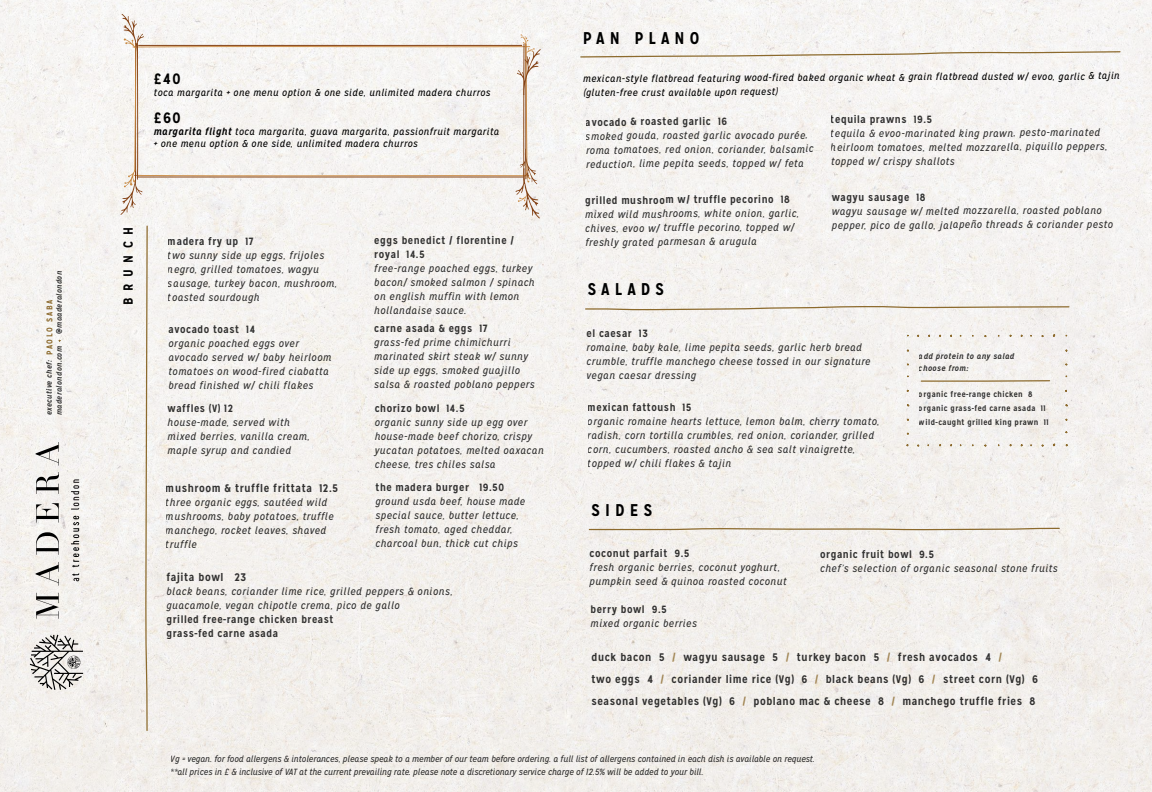
<style>
.page{position:relative;width:1152px;height:792px;background:#fff}
.page>*{position:absolute;margin:0;border:0;box-sizing:border-box;transform-origin:0 0}
.t1{font:700 17px "Mission Gothic";letter-spacing:.3em;color:#000}
.t2{font:700 15px "Mission Gothic";color:#000}
.t3{font:700 13.2px "Mission Gothic";letter-spacing:.5em;color:#000}
.t4{font:700 11px/22px "Mission Gothic";letter-spacing:.05em;color:#000}
.t5{font:italic 10.5px/14px "Mission Gothic";letter-spacing:.05em;color:#000}
.t6{font:700 10.5px/14px "Mission Gothic";letter-spacing:.05em;color:#000}
.t7{font:italic 10px/14.9px "Mission Gothic";letter-spacing:.05em;color:#000}
.t8{font:italic 9px/13px "Mission Gothic";color:#000}
.t9{font:700 8.3px "Mission Gothic";letter-spacing:.2em;color:#8c6a2d}
.t10{font:700 8px/14px "Mission Gothic";letter-spacing:.05em;color:#000}
.t11{font:italic 700 8px/12px "Mission Gothic";letter-spacing:.05em;color:#000}
.t12{font:italic 700 7.6px/9.8px "Mission Gothic";letter-spacing:.05em;color:#000}
.s1{font-style:normal}
.s2{font-weight:700}
.s3{color:#8c6a2d}
</style>
<div class="page">
<img style="left:0;top:0;width:1152px;height:792px">
<svg style="left:56px;top:339px;width:7px;height:4px"></svg>
<svg style="left:588px;top:527px;width:473px;height:4px;background:#d2c5b0"></svg>
<svg style="left:36px;top:593px;width:23px;height:26px"></svg>
<svg style="left:36px;top:562px;width:23px;height:24px"></svg>
<svg style="left:36px;top:532px;width:23px;height:23px"></svg>
<svg style="left:36px;top:503px;width:23px;height:20px"></svg>
<svg style="left:36px;top:472px;width:23px;height:22px"></svg>
<svg style="left:36px;top:442px;width:23px;height:24px"></svg>
<svg style="left:71px;top:479px;width:8px;height:31px"></svg>
<svg style="left:71px;top:516px;width:8px;height:51px"></svg>
<svg style="left:72px;top:573px;width:7px;height:8px"></svg>
<svg style="left:30px;top:635px;width:53px;height:55px"></svg>
<svg style="left:971px;top:443px;width:4px;height:4px"></svg>
<svg style="left:997px;top:443px;width:4px;height:4px"></svg>
<svg style="left:1008px;top:443px;width:5px;height:6px"></svg>
<svg style="left:905px;top:443px;width:5px;height:6px"></svg>
<svg style="left:1020px;top:441px;width:3px;height:8px"></svg>
<svg style="left:1029px;top:443px;width:4px;height:4px"></svg>
<svg style="left:926px;top:443px;width:4px;height:4px"></svg>
<svg style="left:938px;top:443px;width:4px;height:6px"></svg>
<svg style="left:949px;top:441px;width:13px;height:8px"></svg>
<svg style="left:1065px;top:443px;width:4px;height:6px"></svg>
<svg style="left:1052px;top:440px;width:4px;height:7px"></svg>
<svg style="left:1065px;top:334px;width:4px;height:3px"></svg>
<svg style="left:1064px;top:348px;width:4px;height:5px"></svg>
<svg style="left:1064px;top:363px;width:6px;height:3px"></svg>
<svg style="left:1065px;top:374px;width:4px;height:4px"></svg>
<svg style="left:1064px;top:417px;width:4px;height:5px"></svg>
<svg style="left:1064px;top:431px;width:6px;height:3px"></svg>
<svg style="left:1064px;top:404px;width:6px;height:3px"></svg>
<svg style="left:971px;top:333px;width:4px;height:4px"></svg>
<svg style="left:997px;top:333px;width:4px;height:4px"></svg>
<svg style="left:1008px;top:334px;width:5px;height:5px"></svg>
<svg style="left:1020px;top:331px;width:3px;height:8px"></svg>
<svg style="left:916px;top:334px;width:4px;height:5px"></svg>
<svg style="left:928px;top:330px;width:3px;height:9px"></svg>
<svg style="left:1029px;top:333px;width:4px;height:4px"></svg>
<svg style="left:938px;top:334px;width:4px;height:5px"></svg>
<svg style="left:949px;top:331px;width:13px;height:8px"></svg>
<svg style="left:1052px;top:331px;width:4px;height:7px"></svg>
<svg style="left:906px;top:334px;width:4px;height:3px"></svg>
<svg style="left:905px;top:348px;width:5px;height:5px"></svg>
<svg style="left:905px;top:363px;width:6px;height:3px"></svg>
<svg style="left:906px;top:374px;width:4px;height:4px"></svg>
<svg style="left:905px;top:417px;width:5px;height:5px"></svg>
<svg style="left:905px;top:432px;width:6px;height:4px"></svg>
<svg style="left:906px;top:404px;width:5px;height:3px"></svg>
<svg style="left:920px;top:379px;width:131px;height:3px"></svg>
<svg style="left:584px;top:306px;width:486px;height:5px"></svg>
<svg style="left:145px;top:225px;width:7px;height:507px"></svg>
<svg style="left:580px;top:51px;width:541px;height:7px"></svg>
<svg style="left:120px;top:14px;width:421px;height:204px"></svg>
<p class="t12" style="left:54px;top:334px;width:65px;rotate:-90deg"><span class="s1">@</span>maaderalondon</p>
<p class="t9" style="left:44px;top:355px;width:57px;rotate:-90deg">PAOLO SABA</p>
<p class="t12" style="left:44px;top:415px;width:71px;rotate:-90deg">executive chef: maderalondon.com</p>
<p class="t3" style="left:120px;top:305px;width:80px;rotate:-90deg">BRUNCH</p>
<h2 class="t2" style="left:154px;top:69px;width:28px">£40</h2>
<p class="t7" style="left:154px;top:85px;width:338px">toca margarita + one menu option &amp; one side, unlimited madera churros</p>
<h2 class="t2" style="left:154px;top:109px;width:28px">£60</h2>
<p class="t7" style="left:154px;top:126px;width:347px;line-height:12px"><span class="s2">margarita flight</span> toca margarita, guava margarita, passionfruit margarita + one menu option &amp; one side, unlimited madera churros</p>
<p class="t6" style="left:168px;top:235px;width:87px">madera fry up 17</p>
<p class="t5" style="left:168px;top:249px;width:171px">two sunny side up eggs, frijoles negro, grilled tomatoes, wagyu sausage, turkey bacon, mushroom, toasted sourdough</p>
<p class="t6" style="left:169px;top:322px;width:88px">avocado toast 14</p>
<p class="t5" style="left:169px;top:337px;width:164px">organic poached eggs over avocado served w/ baby heirloom tomatoes on wood-fired ciabatta bread finished w/ chili flakes</p>
<p class="t6" style="left:168px;top:401px;width:67px">waffles (V) 12</p>
<p class="t5" style="left:168px;top:415px;width:144px">house-made, served with mixed berries, vanilla cream, maple syrup and candied</p>
<p class="t4" style="left:166px;top:477px;width:174px">mushroom &amp; truffle frittata 12.5</p>
<p class="t5" style="left:166px;top:495px;width:169px">three organic eggs, sautéed wild mushrooms, baby potatoes, truffle manchego, rocket leaves, shaved truffle</p>
<p class="t6" style="left:374px;top:234px;width:141px">eggs benedict / florentine / royal 14.5</p>
<p class="t5" style="left:374px;top:262px;width:162px">free-range poached eggs, turkey bacon/ smoked salmon / spinach on english muffin with lemon hollandaise sauce.</p>
<p class="t6" style="left:374px;top:322px;width:115px">carne asada &amp; eggs 17</p>
<p class="t5" style="left:374px;top:336px;width:162px">grass-fed prime chimichurri marinated skirt steak w/ sunny side up eggs, smoked guajillo salsa &amp; roasted poblano peppers</p>
<p class="t6" style="left:375px;top:401px;width:92px">chorizo bowl 14.5</p>
<p class="t5" style="left:375px;top:415px;width:171px">organic sunny side up egg over house-made beef chorizo, crispy yucatan potatoes, melted oaxacan cheese, tres chiles salsa</p>
<p class="t6" style="left:376px;top:481px;width:130px">the madera burger 19.50</p>
<p class="t5" style="left:376px;top:495px;width:151px">ground usda beef, house made special sauce, butter lettuce, fresh tomato, aged cheddar, charcoal bun, thick cut chips</p>
<p class="t4" style="left:167px;top:566px;width:81px">fajita bowl 23</p>
<p class="t5" style="left:167px;top:584px;width:288px">black beans, coriander lime rice, grilled peppers &amp; onions, guacamole, vegan chipotle crema, pico de gallo</p>
<p class="t6" style="left:167px;top:612px;width:169px">grilled free-range chicken breast grass-fed carne asada</p>
<h1 class="t1" style="left:583px;top:28px;width:118px">PAN PLANO</h1>
<p class="t7" style="left:583px;top:70px;width:538px">mexican-style flatbread featuring wood-fired baked organic wheat &amp; grain flatbread dusted w/ evoo, garlic &amp; tajin (gluten-free crust available upon request)</p>
<p class="t6" style="left:586px;top:115px;width:143px">avocado &amp; roasted garlic 16</p>
<p class="t5" style="left:586px;top:128px;width:229px">smoked gouda, roasted garlic avocado purée, roma tomatoes, red onion, coriander, balsamic reduction, lime pepita seeds, topped w/ feta</p>
<p class="t6" style="left:585px;top:193px;width:206px">grilled mushroom w/ truffle pecorino 18</p>
<p class="t5" style="left:585px;top:207px;width:216px">mixed wild mushrooms, white onion, garlic, chives, evoo w/ truffle pecorino, topped w/ freshly grated parmesan &amp; arugula</p>
<h1 class="t1" style="left:588px;top:279px;width:78px">SALADS</h1>
<p class="t6" style="left:831px;top:113px;width:103px">tequila prawns 19.5</p>
<p class="t5" style="left:831px;top:126px;width:278px">tequila &amp; evoo-marinated king prawn, pesto-marinated heirloom tomatoes, melted mozzarella, piquillo peppers, topped w/ crispy shallots</p>
<p class="t6" style="left:832px;top:190px;width:96px">wagyu sausage 18</p>
<p class="t5" style="left:832px;top:204px;width:283px">wagyu sausage w/ melted mozzarella, roasted poblano pepper, pico de gallo, jalapeño threads &amp; coriander pesto</p>
<p class="t6" style="left:587px;top:327px;width:63px">el caesar 13</p>
<p class="t5" style="left:587px;top:341px;width:286px">romaine, baby kale, lime pepita seeds, garlic herb bread crumble, truffle manchego cheese tossed in our signature vegan caesar dressing</p>
<p class="t6" style="left:588px;top:400px;width:106px">mexican fattoush 15</p>
<p class="t5" style="left:588px;top:414px;width:293px">organic romaine hearts lettuce, lemon balm, cherry tomato, radish, corn tortilla crumbles, red onion, coriander, grilled corn, cucumbers, roasted ancho &amp; sea salt vinaigrette, topped w/ chili flakes &amp; tajin</p>
<h1 class="t1" style="left:592px;top:499px;width:62px">SIDES</h1>
<p class="t11" style="left:919px;top:350px;width:97px">add protein to any salad choose from:</p>
<p class="t10" style="left:919px;top:387px;width:131px">organic free-range chicken 8 organic grass-fed carne asada 11 wild-caught grilled king prawn 11</p>
<p class="t6" style="left:590px;top:546px;width:102px">coconut parfait 9.5</p>
<p class="t5" style="left:590px;top:561px;width:199px">fresh organic berries, coconut yoghurt, pumpkin seed &amp; quinoa roasted coconut</p>
<p class="t6" style="left:591px;top:602px;width:78px">berry bowl 9.5</p>
<p class="t5" style="left:591px;top:616px;width:108px">mixed organic berries</p>
<p class="t4" style="left:592px;top:647px;width:448px">duck bacon 5 <span class="s3">/</span> wagyu sausage 5 <span class="s3">/</span> turkey bacon 5 <span class="s3">/</span> fresh avocados 4 <span class="s3">/<br></span>two eggs 4 <span class="s3">/</span> coriander lime rice (Vg) 6 <span class="s3">/</span> black beans (Vg) 6 <span class="s3">/</span> street corn (Vg) 6 seasonal vegetables (Vg) 6 <span class="s3">/</span> poblano mac &amp; cheese 8 <span class="s3">/</span> manchego truffle fries 8</p>
<p class="t6" style="left:820px;top:547px;width:115px">organic fruit bowl 9.5</p>
<p class="t5" style="left:820px;top:561px;width:239px">chef’s selection of organic seasonal stone fruits</p>
<p class="t8" style="left:171px;top:752px;width:645px">Vg = vegan. for food allergens &amp; intolerances, please speak to a member of our team before ordering. a full list of allergens contained in each dish is available on request. **all prices in £ &amp; inclusive of VAT at the current prevailing rate. please note a discretionary service charge of 12.5% will be added to your bill.</p>
</div>
